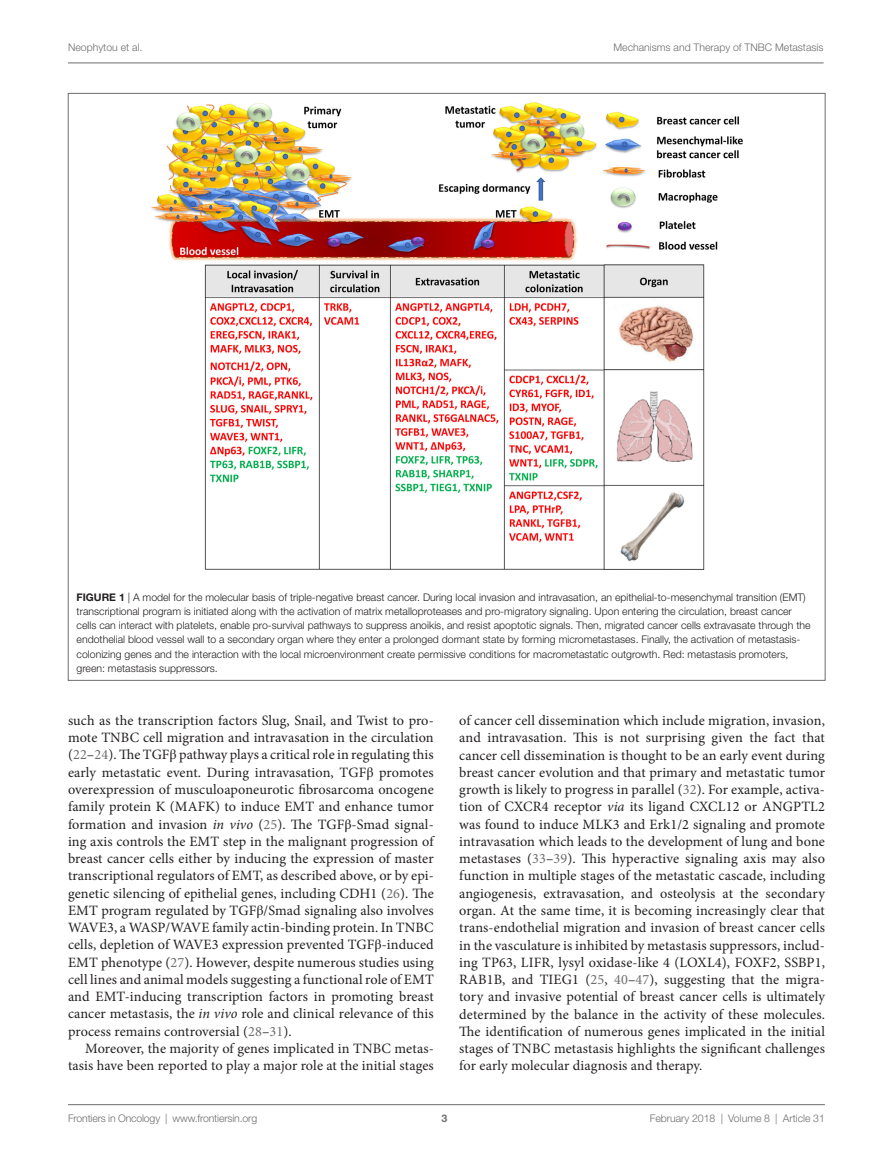
<style>
.page{position:relative;width:893px;height:1170px;background:#fff}
.page>*{position:absolute;margin:0;border:0;box-sizing:border-box;transform-origin:0 0}
.t1{font:14.25px/17.2px "Minion Pro";letter-spacing:.005em;color:#231f20;text-align:justify}
.t2{font:300 10.5px/14.2px "Helvetica Neue LT Std";color:#231f20}
.t3{font:300 10.5px "Helvetica Neue LT Std";color:#6c6d70}
.t4{font:700 10.5px "Helvetica Neue LT Std";color:#231f20}
.t5{font:700 10.5px "Helvetica Neue LT Std";color:#6c6d70}
.s1{font-weight:700}
.s2{color:#6c6d70}
.s3{font-family:"STIX General"}
.s4{font-style:italic}
</style>
<div class="page">
<img style="left:151px;top:102px;width:592px;height:468px">
<hr style="left:68px;top:1104px;width:757px;height:1px;background:#6c6d70">
<hr style="left:68px;top:63px;width:755px;height:1px;background:#6c6d70">
<p class="t3" style="left:68px;top:41px;width:76px">Neophytou et al.</p>
<p class="t3" style="left:613px;top:41px;width:212px">Mechanisms and Therapy of TNBC Metastasis</p>
<p class="t2" style="left:77px;top:589px;width:735px;text-indent:33px"><span class="s1">E 1</span> | A model for the molecular basis of triple-negative breast cancer. During local invasion and intravasation, an epithelial-to-mesenchymal transition (EMT) transcriptional program is initiated along with the activation of matrix metalloproteases and pro-migratory signaling. Upon entering the circulation, breast cancer cells can interact with platelets, enable pro-survival pathways to suppress anoikis, and resist apoptotic signals. Then, migrated cancer cells extravasate through the endothelial blood vessel wall to a secondary organ where they enter a prolonged dormant state by forming micrometastases. Finally, the activation of metastasis&shy;colonizing genes and the interaction with the local microenvironment create permissive conditions for macrometastatic outgrowth. Red: metastasis promoters, green: metastasis suppressors.</p>
<p class="t4" style="left:77px;top:590px;width:18px">FIGUR</p>
<p class="t1" style="left:68px;top:711px;width:367px">such as the transcription factors Slug, Snail, and Twist to pro&shy;mote TNBC cell migration and intravasation in the circulation (<span class="s2">22</span>–<span class="s2">24</span>). The TGF<span class="s3">β</span> pathway plays a critical role in regulating this early metastatic event. During intravasation, TGF<span class="s3">β</span> promotes overexpression of musculoaponeurotic fibrosarcoma oncogene family protein K (MAFK) to induce EMT and enhance tumor formation and invasion <span class="s4">in vivo</span> (<span class="s2">25</span>). The TGF<span class="s3">β</span>-Smad signal&shy;ing axis controls the EMT step in the malignant progression of breast cancer cells either by inducing the expression of master transcriptional regulators of EMT, as described above, or by epi&shy;genetic silencing of epithelial genes, including CDH1 (<span class="s2">26</span>). The EMT program regulated by TGF<span class="s3">β</span>/Smad signaling also involves WAVE3, a WASP/WAVE family actin-binding protein. In TNBC cells, depletion of WAVE3 expression prevented TGF<span class="s3">β</span>-induced EMT phenotype (<span class="s2">27</span>). However, despite numerous studies using cell lines and animal models suggesting a functional role of EMT and EMT-inducing transcription factors in promoting breast cancer metastasis, the <span class="s4">in vivo</span> role and clinical relevance of this process remains controversial (<span class="s2">28</span>–<span class="s2">31</span>).</p>
<p class="t1" style="left:68px;top:1039px;width:367px;text-align:right">Moreover, the majority of genes implicated in TNBC metas&shy;tasis have been reported to play a major role at the initial stages</p>
<p class="t1" style="left:459px;top:712px;width:367px">of cancer cell dissemination which include migration, invasion, and intravasation. This is not surprising given the fact that cancer cell dissemination is thought to be an early event during breast cancer evolution and that primary and metastatic tumor growth is likely to progress in parallel (<span class="s2">32</span>). For example, activa&shy;tion of CXCR4 receptor <span class="s4">via</span> its ligand CXCL12 or ANGPTL2 was found to induce MLK3 and Erk1/2 signaling and promote intravasation which leads to the development of lung and bone metastases (<span class="s2">33</span>–<span class="s2">39</span>). This hyperactive signaling axis may also function in multiple stages of the metastatic cascade, including angiogenesis, extravasation, and osteolysis at the secondary organ. At the same time, it is becoming increasingly clear that trans-endothelial migration and invasion of breast cancer cells in the vasculature is inhibited by metastasis suppressors, includ&shy;ing TP63, LIFR, lysyl oxidase-like 4 (LOXL4), FOXF2, SSBP1, RAB1B, and TIEG1 (<span class="s2">25</span>, <span class="s2">40</span>–<span class="s2">47</span>), suggesting that the migra&shy;tory and invasive potential of breast cancer cells is ultimately determined by the balance in the activity of these molecules.<br>The identification of numerous genes implicated in the initial stages of TNBC metastasis highlights the significant challenges for early molecular diagnosis and therapy.</p>
<p class="t3" style="left:68px;top:1111px;width:191px">Frontiers in Oncology | www.frontiersin.org</p>
<p class="t3" style="left:650px;top:1111px;width:177px">February 2018 | Volume 8 | Article 31</p>
<p class="t5" style="left:441px;top:1111px;width:7px">3</p>
</div>
